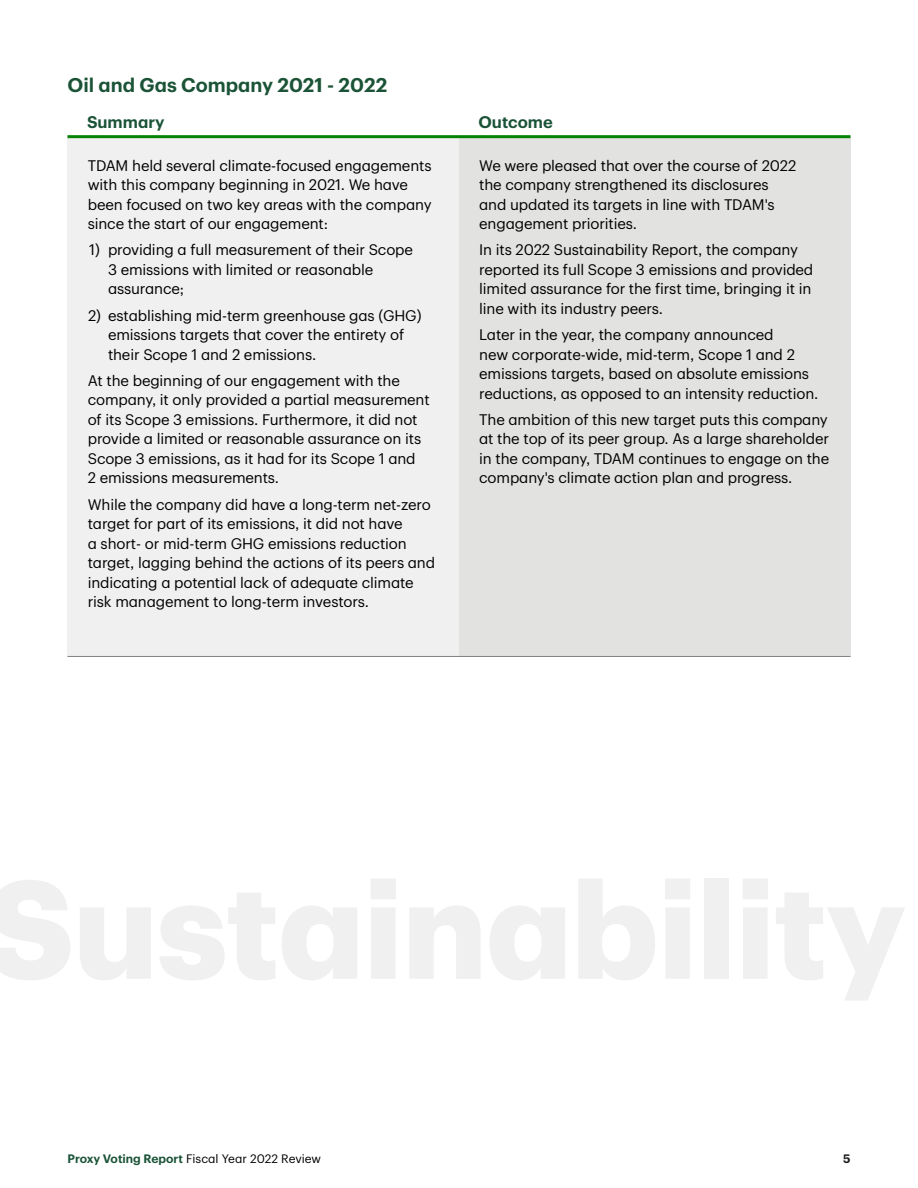
<style>
.page{position:relative;width:918px;height:1188px;background:#fff}
.page>*{position:absolute;margin:0;border:0;box-sizing:border-box;transform-origin:0 0}
.CH1__Numbered___13pt_Semibold__Forest_Gr{font:600 19.5px "TD Graphik";color:#1a5336}
.t1{font:600 16.5px "TD Graphik";color:#1a5336}
.t2{font:15px/19.5px "TD Graphik";letter-spacing:-.01em;color:#000}
.t3{font:12px "TD Graphik";color:#000}
.t4{font:600 12px "TD Graphik";color:#1c1c1c}
.s1{font-weight:600;color:#1a5336}
</style>
<div class="page">
<div style="left:68px;top:137px;width:391px;height:519px;background:#f0f0f0"></div>
<div style="left:459px;top:137px;width:391px;height:519px;background:#e2e2e0"></div>
<hr style="left:68px;top:656px;width:391px;height:1px;background:#808080">
<hr style="left:68px;top:135px;width:391px;height:3px;background:#038203">
<hr style="left:459px;top:135px;width:391px;height:3px;background:#038203">
<hr style="left:459px;top:656px;width:391px;height:1px;background:#808080">
<p class="CH1__Numbered___13pt_Semibold__Forest_Gr" style="left:68px;top:70px;width:321px">Oil and Gas Company 2021 - 2022</p>
<p class="t1" style="left:87px;top:110px;width:79px">Summary</p>
<p class="t1" style="left:478px;top:110px;width:76px">Outcome</p>
<p class="t2" style="left:88px;top:154px;width:345px">TDAM held several climate-focused engagements with this company beginning in 2021. We have been focused on two key areas with the company since the start of our engagement:</p>
<p class="t2" style="left:108px;top:239px;width:307px;text-indent:-19px">1) providing a full measurement of their Scope<br>3 emissions with limited or reasonable assurance;</p>
<p class="t2" style="left:108px;top:304px;width:315px;text-indent:-20px">2) establishing mid-term greenhouse gas (GHG) emissions targets that cover the entirety of their Scope 1 and 2 emissions.</p>
<p class="t2" style="left:88px;top:370px;width:344px">At the beginning of our engagement with the company, it only provided a partial measurement of its Scope 3 emissions. Furthermore, it did not provide a limited or reasonable assurance on its Scope 3 emissions, as it had for its Scope 1 and<br>2 emissions measurements.</p>
<p class="t2" style="left:88px;top:493px;width:349px">While the company did have a long-term net-zero target for part of its emissions, it did not have<br>a short- or mid-term GHG emissions reduction target, lagging behind the actions of its peers and indicating a potential lack of adequate climate risk management to long-term investors.</p>
<p class="t2" style="left:479px;top:154px;width:319px">We were pleased that over the course of 2022 the company strengthened its disclosures and updated its targets in line with TDAM's engagement priorities.</p>
<p class="t2" style="left:479px;top:239px;width:336px">In its 2022 Sustainability Report, the company reported its full Scope 3 emissions and provided limited assurance for the first time, bringing it in line with its industry peers.</p>
<p class="t2" style="left:479px;top:324px;width:341px">Later in the year, the company announced<br>new corporate-wide, mid-term, Scope 1 and 2 emissions targets, based on absolute emissions reductions, as opposed to an intensity reduction.</p>
<p class="t2" style="left:479px;top:409px;width:351px;text-align:justify">The ambition of this new target puts this company at the top of its peer group. As a large shareholder in the company, TDAM continues to engage on the company's climate action plan and progress.</p>
<p class="t3" style="left:68px;top:1150px;width:255px"><span class="s1">Proxy Voting Report</span> Fiscal Year 2022 Review</p>
<p class="t4" style="left:843px;top:1150px;width:9px">5</p>
</div>
